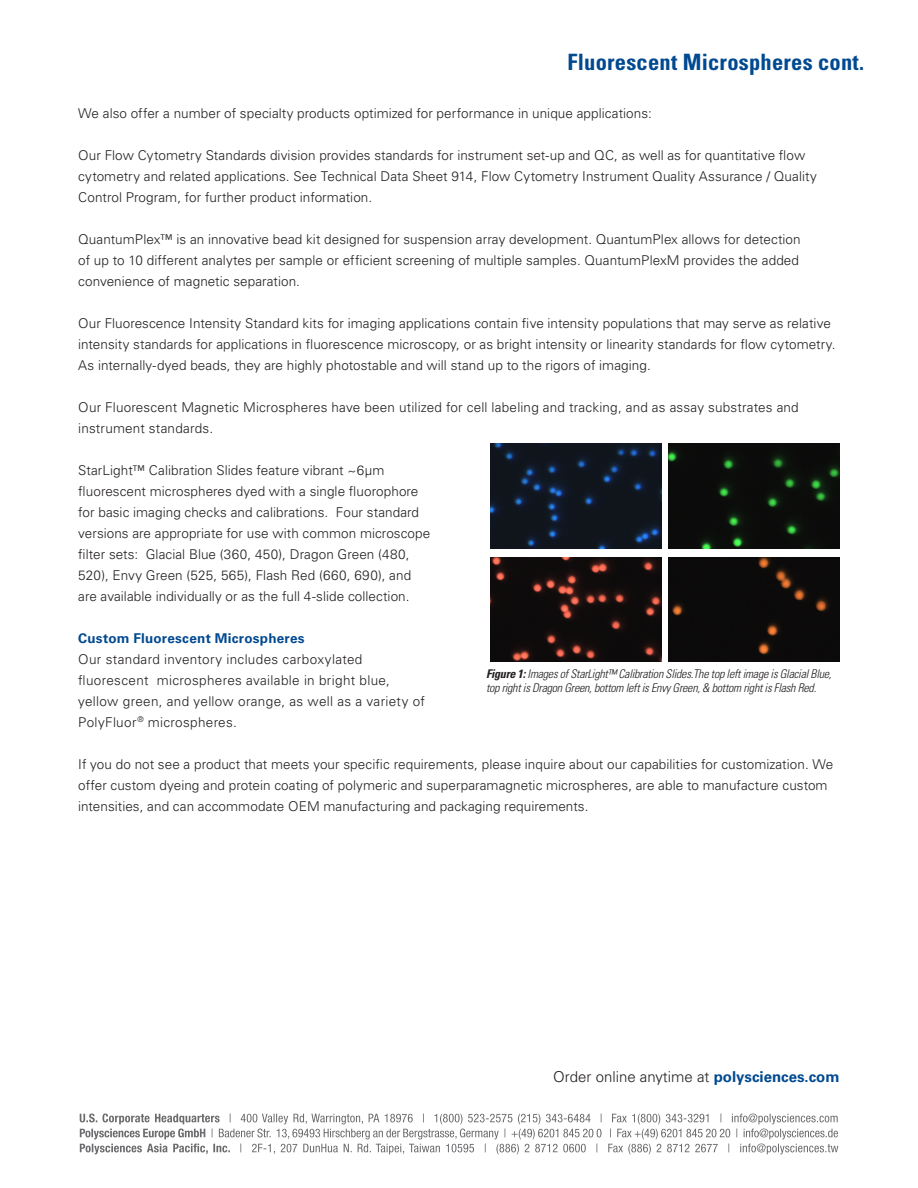
<style>
.page{position:relative;width:918px;height:1188px;background:#fff}
.page>*{position:absolute;margin:0;border:0;box-sizing:border-box;transform-origin:0 0}
.t1{font:700 condensed 22.5px "Univers LT Std";letter-spacing:.01em;color:#014990}
.t2{font:300 15px "Univers LT Std";color:#231f20}
.t3{font:300 13.5px/21px "Univers LT Std";letter-spacing:.005em;color:#231f20}
.t4{font:300 13.5px/21px "Univers LT Std";letter-spacing:.025em;color:#231f20}
.t5{font:700 13.5px "Univers LT Std";letter-spacing:.02em;color:#014990}
.Image_Description{font:italic 300 condensed 12px/14.4px "Univers LT Std";letter-spacing:-.02em;color:#231f20}
.s1{font-weight:700}
.s2{font-weight:700;color:#014990}
</style>
<div class="page">
<svg style="left:80px;top:1114px;width:758px;height:40px"></svg>
<div style="left:669px;top:558px;width:171px;height:104px;background:#0b0a0b"></div>
<img style="left:669px;top:443px;width:171px;height:105px">
<img style="left:490px;top:557px;width:171px;height:105px">
<img style="left:490px;top:443px;width:171px;height:105px">
<h1 class="t1" style="left:568px;top:48px;width:298px">Fluorescent Microspheres cont.</h1>
<p class="t3" style="left:78px;top:103px;width:575px">We also offer a number of specialty products optimized for performance in unique applications:</p>
<p class="t3" style="left:78px;top:145px;width:740px">Our Flow Cytometry Standards division provides standards for instrument set-up and QC, as well as for quantitative flow cytometry and related applications. See Technical Data Sheet 914, Flow Cytometry Instrument Quality Assurance / Quality<br>Control Program, for further product information.</p>
<p class="t3" style="left:78px;top:229px;width:724px;text-align:justify">QuantumPlex™ is an innovative bead kit designed for suspension array development. QuantumPlex allows for detection of up to 10 different analytes per sample or efficient screening of multiple samples. QuantumPlexM provides the added convenience of magnetic separation.</p>
<p class="t3" style="left:78px;top:313px;width:759px">Our Fluorescence Intensity Standard kits for imaging applications contain five intensity populations that may serve as relative intensity standards for applications in fluorescence microscopy, or as bright intensity or linearity standards for flow cytometry.<br>As internally-dyed beads, they are highly photostable and will stand up to the rigors of imaging.</p>
<p class="t3" style="left:78px;top:397px;width:722px">Our Fluorescent Magnetic Microspheres have been utilized for cell labeling and tracking, and as assay substrates and instrument standards.</p>
<p class="t3" style="left:78px;top:460px;width:354px">StarLight™ Calibration Slides feature vibrant ~6µm fluorescent microspheres dyed with a single fluorophore for basic imaging checks and calibrations. Four standard versions are appropriate for use with common microscope filter sets: Glacial Blue (360, 450), Dragon Green (480, 520), Envy Green (525, 565), Flash Red (660, 690), and are available individually or as the full 4-slide collection.</p>
<p class="t5" style="left:78px;top:630px;width:228px">Custom Fluorescent Microspheres</p>
<p class="t4" style="left:78px;top:649px;width:348px">Our standard inventory includes carboxylated fluorescent microspheres available in bright blue, yellow green, and yellow orange, as well as a variety of PolyFluor<sup>®</sup> microspheres.</p>
<p class="t3" style="left:78px;top:754px;width:757px">If you do not see a product that meets your specific requirements, please inquire about our capabilities for customization. We offer custom dyeing and protein coating of polymeric and superparamagnetic microspheres, are able to manufacture custom intensities, and can accommodate OEM manufacturing and packaging requirements.</p>
<p class="Image_Description" style="left:486px;top:667px;width:347px"><span class="s1">Figure 1:</span> Images of StarLight™ Calibration Slides.The top left image is Glacial Blue, top right is Dragon Green, bottom left is Envy Green, &amp; bottom right is Flash Red.</p>
<p class="t2" style="left:553px;top:1067px;width:288px">Order online anytime at <span class="s2">polysciences.com</span></p>
</div>
